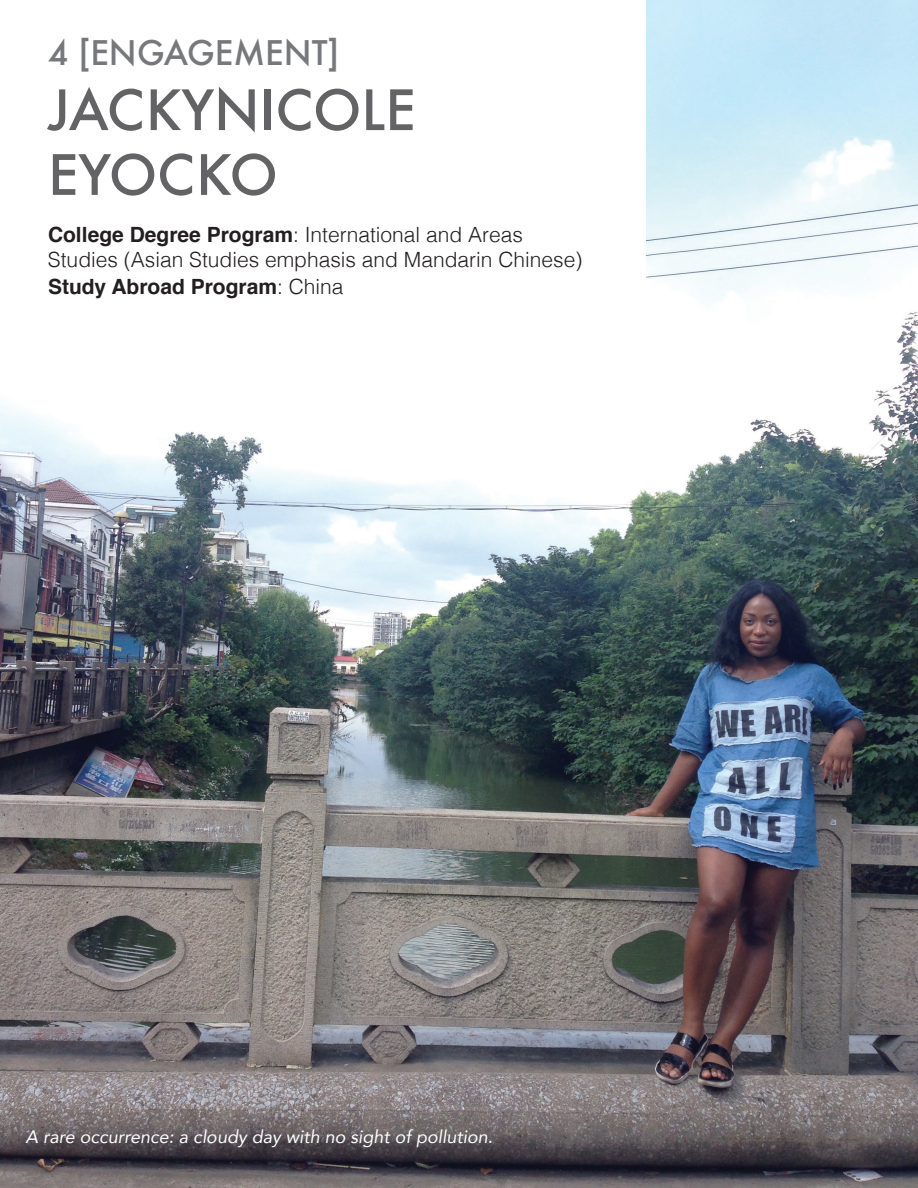
<style>
.page{position:relative;width:918px;height:1188px;background:#fff}
.page>*{position:absolute;margin:0;border:0;box-sizing:border-box;transform-origin:0 0}
.t1{font:500 54px/64.8px "Futura";color:#636366}
.t2{font:500 33px "Futura";color:#76787b}
.t3{font:300 21px/26.1px "Helvetica";color:#231f20}
.t4{font:italic 18px "Avenir";color:#fff}
.s1{font-weight:700}
</style>
<div class="page">
<img style="left:0;top:0;width:918px;height:1188px">
<div style="left:0;top:0;width:646px;height:333px;background:#fff"></div>
<h2 class="t2" style="left:48px;top:31px;width:293px">4 [ENGAGEMENT]</h2>
<h1 class="t1" style="left:48px;top:77px;width:369px">JACKYNICOLE<br>EYOCKO</h1>
<p class="t3" style="left:48px;top:223px;width:536px"><span class="s1">College Degree Program</span>: International and Areas<br>Studies (Asian Studies emphasis and Mandarin Chinese)<br><span class="s1">Study Abroad Program</span>: China</p>
<p class="t4" style="left:26px;top:1125px;width:469px">A rare occurrence: a cloudy day with no sight of pollution.</p>
</div>
